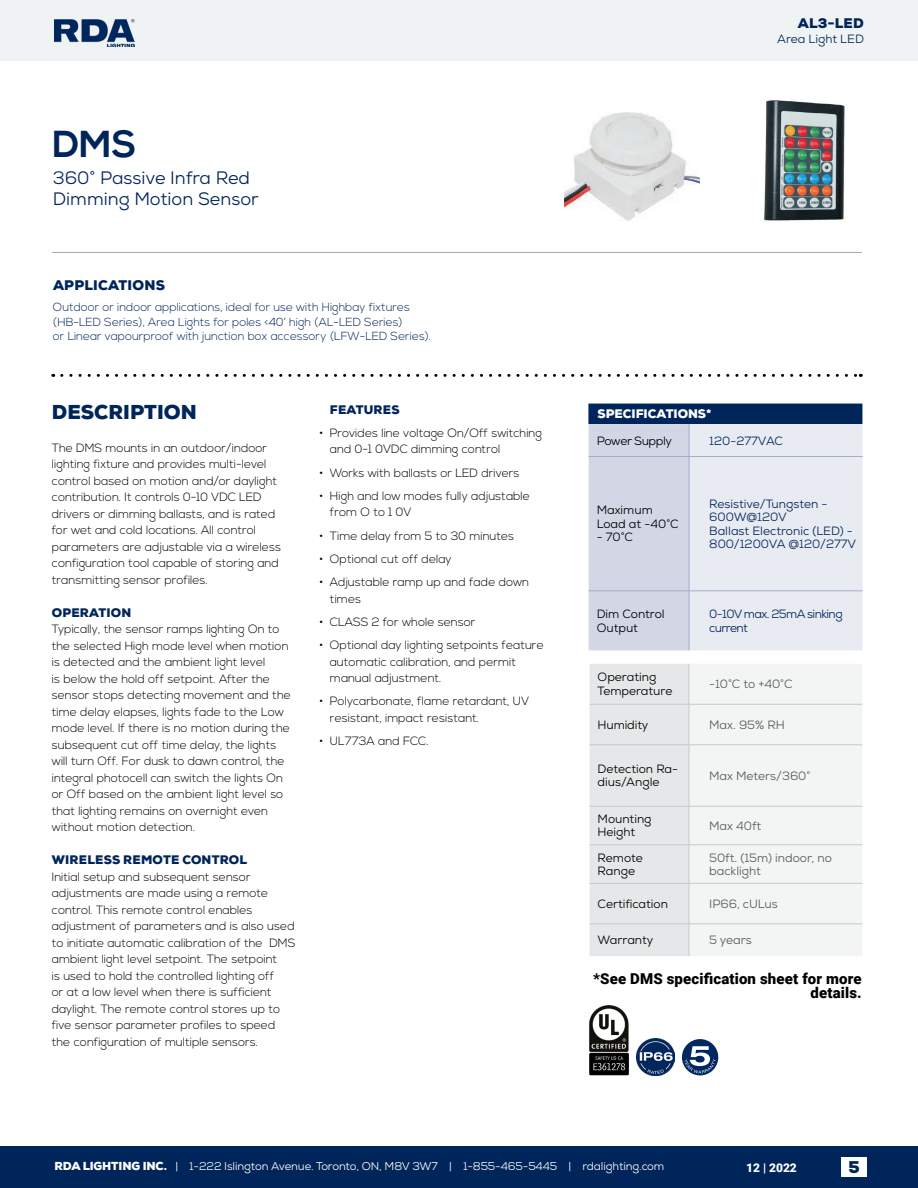
<style>
.page{position:relative;width:918px;height:1188px;background:#fff}
.page>*{position:absolute;margin:0;border:0;box-sizing:border-box;transform-origin:0 0}
.t1{font:700 37.5px "Nexa";color:#00255a}
.t2{font:900 19.5px "Nexa";color:#00255a}
.t3{font:18px/21px "Nexa";color:#00255a}
.t4{font:900 16.5px "Nexa";color:#00255a}
.t5{font:900 15px/14.4px "Roboto";letter-spacing:.01em;color:#000;text-align:right}
.t6{font:900 13.5px "Nexa";letter-spacing:.015em;color:#00255a}
.t7{font:300 12px/16.5px "Nexa";color:#000}
.t8{font:12px/13.5px "Nexa";color:#000}
.t9{font:12px/13.5px "Nexa";color:#00255a}
.t10{font:12px/13.5px "Nexa";color:#58595b}
.t11{font:900 12px "Nexa";letter-spacing:.015em;color:#00255a}
.t12{font:12px/13.5px "Nexa";letter-spacing:-.05em;color:#00255a}
.t13{font:900 12px "Nexa";color:#fff}
.t14{font:12px "Nexa";letter-spacing:-.03em;color:#000}
.t15{font:900 12px "Roboto";color:#fff}
.t16{font:300 11.7px/14.4px "Nexa";color:#00255a}
.t17{font:11.25px "Nexa";letter-spacing:-.01em;color:#fff}
.s1{font-weight:900}
</style>
<div class="page">
<div style="left:0;top:1147px;width:918px;height:41px;background:#00255a"></div>
<div style="left:0;top:0;width:918px;height:60px;background:#f0f3f4"></div>
<img style="left:54px;top:20px;width:81px;height:26px">
<div style="left:841px;top:1158px;width:26px;height:19px;background:#fff"></div>
<div style="left:590px;top:664px;width:99px;height:292px;background:#e6e7e8"></div>
<div style="left:690px;top:664px;width:172px;height:292px;background:#f3f4f4"></div>
<hr style="left:689px;top:664px;width:1px;height:40px;background:#c7c8ca">
<hr style="left:590px;top:704px;width:99px;height:1px;background:#c7c8ca">
<hr style="left:689px;top:704px;width:173px;height:1px;background:#c7c8ca">
<hr style="left:689px;top:705px;width:1px;height:39px;background:#c7c8ca">
<hr style="left:590px;top:744px;width:99px;height:1px;background:#c7c8ca">
<hr style="left:689px;top:744px;width:173px;height:1px;background:#c7c8ca">
<hr style="left:689px;top:745px;width:1px;height:61px;background:#c7c8ca">
<hr style="left:590px;top:806px;width:99px;height:1px;background:#c7c8ca">
<hr style="left:689px;top:806px;width:173px;height:1px;background:#c7c8ca">
<hr style="left:689px;top:807px;width:1px;height:37px;background:#c7c8ca">
<hr style="left:590px;top:844px;width:99px;height:1px;background:#c7c8ca">
<hr style="left:689px;top:844px;width:173px;height:1px;background:#c7c8ca">
<hr style="left:689px;top:845px;width:1px;height:38px;background:#c7c8ca">
<hr style="left:590px;top:883px;width:99px;height:1px;background:#c7c8ca">
<hr style="left:689px;top:883px;width:173px;height:1px;background:#c7c8ca">
<hr style="left:689px;top:884px;width:1px;height:39px;background:#c7c8ca">
<hr style="left:590px;top:923px;width:99px;height:1px;background:#c7c8ca">
<hr style="left:689px;top:923px;width:173px;height:1px;background:#c7c8ca">
<hr style="left:689px;top:924px;width:1px;height:32px;background:#c7c8ca">
<img style="left:564px;top:113px;width:135px;height:108px">
<img style="left:764px;top:100px;width:81px;height:121px">
<img style="left:637px;top:1038px;width:37px;height:38px">
<div style="left:682px;top:1039px;width:36px;height:36px;background:#00285e;border-radius:50%"></div>
<svg style="left:685px;top:1046px;width:31px;height:28px"></svg>
<svg style="left:62px;top:374px;width:799px;height:3px"></svg>
<hr style="left:52px;top:252px;width:810px;height:1px;background:#a7a9ac">
<svg style="left:588px;top:404px;width:275px;height:246px;background:#ced3e0"></svg>
<img style="left:589px;top:1006px;width:40px;height:70px">
<h1 class="t1" style="left:53px;top:122px;width:85px">DMS</h1>
<h3 class="t3" style="left:53px;top:168px;width:207px">360° Passive Infra Red<br>Dimming Motion Sensor</h3>
<p class="t6" style="left:53px;top:276px;width:113px">APPLICATIONS</p>
<p class="t16" style="left:53px;top:301px;width:380px">Outdoor or indoor applications, ideal for use with Highbay fixtures (HB-LED Series), Area Lights for poles &lt;40’ high (AL-LED Series)<br>or Linear vapourproof with junction box accessory (LFW-LED Series).</p>
<h2 class="t2" style="left:52px;top:399px;width:146px">DESCRIPTION</h2>
<p class="t7" style="left:52px;top:440px;width:231px">The DMS mounts in an outdoor/indoor lighting fixture and provides multi-level control based on motion and/or daylight contribution. It controls 0-10 VDC LED drivers or dimming ballasts, and is rated for wet and cold locations. All control parameters are adjustable via a wireless configuration tool capable of storing and transmitting sensor profiles.</p>
<p class="t11" style="left:52px;top:605px;width:81px">OPERATION</p>
<p class="t7" style="left:52px;top:621px;width:241px">Typically, the sensor ramps lighting On to the selected High mode level when motion is detected and the ambient light level<br>is below the hold off setpoint. After the sensor stops detecting movement and the time delay elapses, lights fade to the Low mode level. If there is no motion during the subsequent cut off time delay, the lights will turn Off. For dusk to dawn control, the integral photocell can switch the lights On or Off based on the ambient light level so that lighting remains on overnight even without motion detection.</p>
<p class="t11" style="left:52px;top:852px;width:197px">WIRELESS REMOTE CONTROL</p>
<p class="t7" style="left:52px;top:869px;width:245px">Initial setup and subsequent sensor adjustments are made using a remote control. This remote control enables adjustment of parameters and is also used to initiate automatic calibration of the DMS ambient light level setpoint. The setpoint<br>is used to hold the controlled lighting off<br>or at a low level when there is sufficient daylight. The remote control stores up to five sensor parameter profiles to speed the configuration of multiple sensors.</p>
<p class="t11" style="left:330px;top:401px;width:71px">FEATURES</p>
<p class="t7" style="left:330px;top:425px;width:214px;text-indent:-11px">• Provides line voltage On/Off switching and 0-1 0VDC dimming control</p>
<p class="t7" style="left:319px;top:465px;width:202px">• Works with ballasts or LED drivers</p>
<p class="t7" style="left:330px;top:488px;width:202px;text-indent:-11px">• High and low modes fully adjustable from O to 1 0V</p>
<p class="t7" style="left:319px;top:528px;width:196px">• Time delay from 5 to 30 minutes</p>
<p class="t7" style="left:319px;top:551px;width:134px">• Optional cut off delay</p>
<p class="t7" style="left:330px;top:574px;width:201px;text-indent:-11px">• Adjustable ramp up and fade down times</p>
<p class="t7" style="left:319px;top:614px;width:158px">• CLASS 2 for whole sensor</p>
<p class="t7" style="left:330px;top:637px;width:215px;text-indent:-11px">• Optional day lighting setpoints feature automatic calibration, and permit manual adjustment.</p>
<p class="t7" style="left:330px;top:693px;width:201px;text-indent:-11px">• Polycarbonate, flame retardant, UV resistant, impact resistant.</p>
<p class="t7" style="left:319px;top:733px;width:111px">• UL773A and FCC.</p>
<p class="t6" style="left:798px;top:14px;width:68px">AL3-LED</p>
<p class="t9" style="left:777px;top:32px;width:88px">Area Light LED</p>
<p class="t13" style="left:598px;top:406px;width:115px">SPECIFICATIONS*</p>
<p class="t14" style="left:597px;top:433px;width:77px">Power Supply</p>
<p class="t9" style="left:709px;top:434px;width:75px">120-277VAC</p>
<p class="t8" style="left:597px;top:504px;width:84px">Maximum<br>Load at -40°C</p>
<p class="t8" style="left:597px;top:531px;width:38px">- 70°C</p>
<p class="t9" style="left:709px;top:497px;width:148px">Resistive/Tungsten -<br>600W@120V<br>Ballast Electronic (LED) -<br>800/1200VA @120/277V</p>
<p class="t8" style="left:597px;top:607px;width:70px">Dim Control<br>Output</p>
<p class="t12" style="left:709px;top:607px;width:135px">0-10V max. 25mA sinking current</p>
<p class="t8" style="left:598px;top:671px;width:76px">Operating<br>Temperature</p>
<p class="t10" style="left:709px;top:677px;width:85px">-10°C to +40°C</p>
<p class="t8" style="left:598px;top:718px;width:52px">Humidity</p>
<p class="t10" style="left:709px;top:718px;width:77px">Max. 95% RH</p>
<p class="t8" style="left:598px;top:762px;width:82px">Detection Ra&shy;dius/Angle</p>
<p class="t10" style="left:709px;top:769px;width:103px">Max Meters/360°</p>
<p class="t8" style="left:598px;top:812px;width:56px">Mounting<br>Height</p>
<p class="t10" style="left:709px;top:819px;width:54px">Max 40ft</p>
<p class="t8" style="left:598px;top:851px;width:47px">Remote<br>Range</p>
<p class="t10" style="left:709px;top:851px;width:124px">50ft. (15m) indoor, no backlight</p>
<p class="t8" style="left:598px;top:897px;width:72px">Certification</p>
<p class="t10" style="left:709px;top:897px;width:70px">IP66, cULus</p>
<p class="t8" style="left:598px;top:933px;width:57px">Warranty</p>
<p class="t10" style="left:709px;top:933px;width:44px">5 years</p>
<p class="t5" style="left:593px;top:971px;width:270px">*See DMS specification sheet for more details.</p>
<p class="t17" style="left:54px;top:1159px;width:611px"><span class="s1">RDA LIGHTING INC.</span> | 1-222 Islington Avenue. Toronto, ON, M8V 3W7 | 1-855-465-5445 | rdalighting.com</p>
<p class="t15" style="left:746px;top:1159px;width:52px">12 | 2022</p>
<h3 class="t4" style="left:848px;top:1156px;width:13px">5</h3>
</div>
